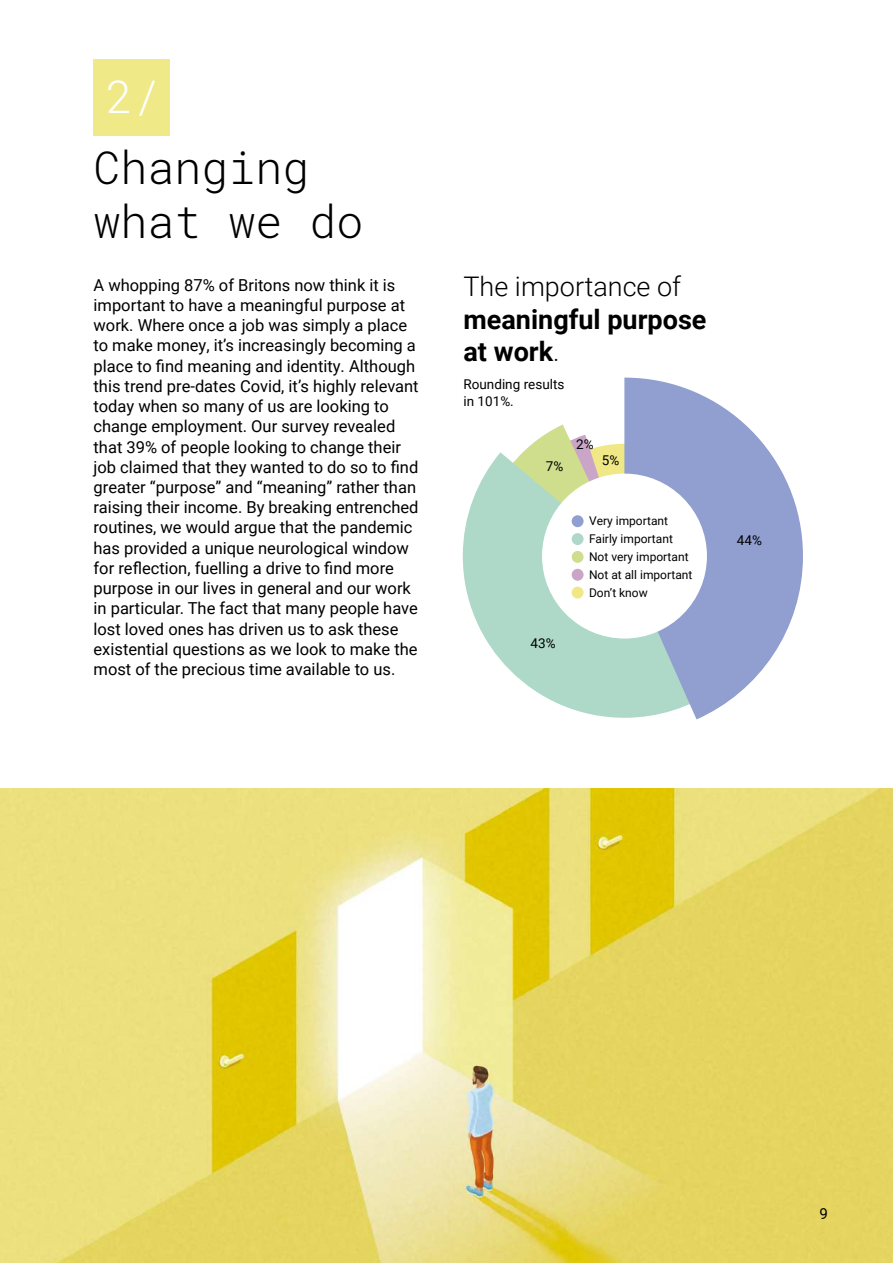
<style>
.page{position:relative;width:893px;height:1263px;background:#fff}
.page>*{position:absolute;margin:0;border:0;box-sizing:border-box;transform-origin:0 0}
.t1{font:300 45px/54px "Roboto Mono";color:#000}
.t2{font:300 45px "Roboto Mono";color:#fff}
.t3{font:700 27px/32.4px "Roboto";color:#000}
.t4{font:300 27px "Roboto";color:#000}
.t5{font:16.5px/20.2px "Roboto";color:#000}
.t6{font:15px "Roboto Mono";color:#000}
.t7{font:13.5px/16.2px "Roboto";color:#000}
.t8{font:12px/18px "Roboto";color:#000}
.s1{font-weight:300}
</style>
<div class="page">
<svg style="left:523px;top:424px;width:101px;height:28px"></svg>
<svg style="left:463px;top:452px;width:161px;height:266px;fill:#aed8c8"></svg>
<svg style="left:624px;top:378px;width:179px;height:341px;fill:#909ed0"></svg>
<div style="left:542px;top:474px;width:165px;height:164px;background:#fff;border-radius:50%"></div>
<div style="left:572px;top:515px;width:12px;height:12px;background:#909ed0;border-radius:50%"></div>
<div style="left:572px;top:533px;width:12px;height:12px;background:#aed8c8;border-radius:50%"></div>
<div style="left:572px;top:551px;width:12px;height:12px;background:#cede8d;border-radius:50%"></div>
<div style="left:572px;top:569px;width:12px;height:12px;background:#cba5c7;border-radius:50%"></div>
<div style="left:572px;top:587px;width:12px;height:11px;background:#f0e887;border-radius:50%"></div>
<img style="left:0;top:788px;width:893px;height:475px">
<div style="left:94px;top:59px;width:76px;height:77px;background:#f0e987"></div>
<h1 class="t2" style="left:106px;top:66px;width:55px">2/</h1>
<h1 class="t1" style="left:94px;top:139px;width:271px">Changing what we do</h1>
<p class="t5" style="left:94px;top:274px;width:327px">A whopping 87% of Britons now think it is important to have a meaningful purpose at work. Where once a job was simply a place to make money, it’s increasingly becoming a place to find meaning and identity. Although this trend pre-dates Covid, it’s highly relevant today when so many of us are looking to change employment. Our survey revealed that 39% of people looking to change their job claimed that they wanted to do so to find greater “purpose” and “meaning” rather than raising their income. By breaking entrenched routines, we would argue that the pandemic has provided a unique neurological window for reflection, fuelling a drive to find more purpose in our lives in general and our work in particular. The fact that many people have lost loved ones has driven us to ask these existential questions as we look to make the most of the precious time available to us.</p>
<h2 class="t4" style="left:463px;top:268px;width:219px">The importance of</h2>
<h2 class="t3" style="left:463px;top:302px;width:245px">meaningful purpose at work<span class="s1">.</span></h2>
<p class="t7" style="left:463px;top:376px;width:102px">Rounding results in 101%.</p>
<p class="t7" style="left:576px;top:436px;width:19px">2%</p>
<p class="t7" style="left:602px;top:452px;width:19px">5%</p>
<p class="t7" style="left:546px;top:457px;width:19px">7%</p>
<p class="t8" style="left:589px;top:511px;width:105px">Very important<br>Fairly important<br>Not very important<br>Not at all important<br>Don’t know</p>
<p class="t7" style="left:531px;top:634px;width:27px">43%</p>
<p class="t7" style="left:737px;top:532px;width:27px">44%</p>
<p class="t6" style="left:819px;top:1203px;width:10px">9</p>
</div>
